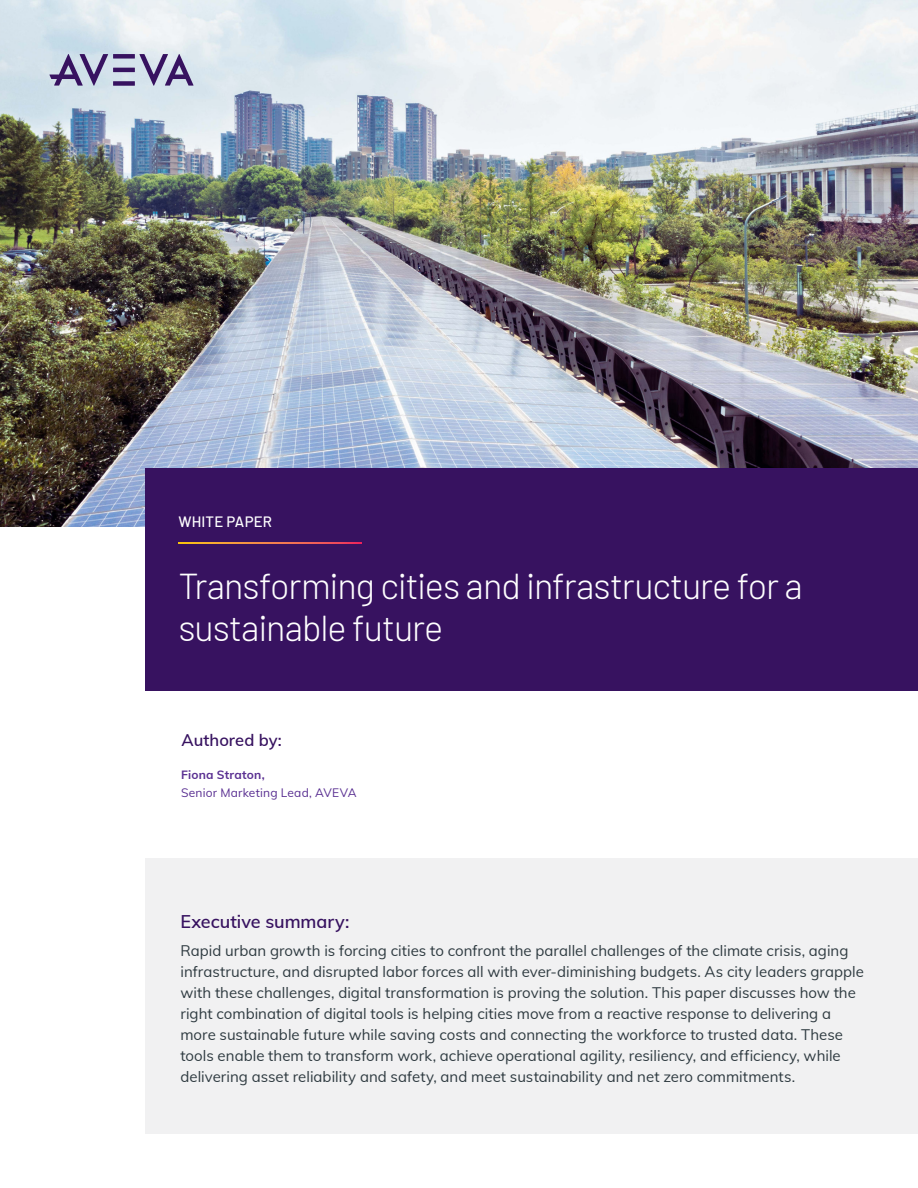
<style>
.page{position:relative;width:918px;height:1188px;background:#fff}
.page>*{position:absolute;margin:0;border:0;box-sizing:border-box;transform-origin:0 0}
.H2_Doc_Title_-_White{font:300 36px/42px "Barlow";letter-spacing:-.03em;color:#fff}
.S1_Subheadlines{font:600 18px "Muli";color:#371260}
.S2_Subheadlines{font:600 16.5px "Muli";color:#371260}
.Body_Copy{font:15px/21px "Muli";color:#2f3b41}
.Doc_Content_Type_-_W{font:500 15px "Barlow";letter-spacing:.015em;color:#fff}
.Doc_Author_Title{font:12px "Muli";letter-spacing:.015em;color:#5a3092}
.Doc_Author_Name{font:700 12px "Muli";letter-spacing:.02em;color:#5a3092}
</style>
<div class="page">
<img style="left:0;top:0;width:918px;height:526px">
<div style="left:113px;top:81px;width:22px;height:5px;background:#371260"></div>
<hr style="left:113px;top:68px;width:22px;height:4px;background:#371260">
<div style="left:113px;top:54px;width:22px;height:5px;background:#371260"></div>
<svg style="left:49px;top:54px;width:59px;height:32px;background:#9d9bbc"></svg>
<svg style="left:139px;top:54px;width:55px;height:32px;background:#a19dbd"></svg>
<div style="left:146px;top:859px;width:772px;height:275px;background:#f1f1f2"></div>
<div style="left:146px;top:469px;width:772px;height:222px;background:#371260"></div>
<svg style="left:178px;top:542px;width:183px;height:2px"></svg>
<p class="Doc_Content_Type_-_W" style="left:178px;top:511px;width:95px">WHITE PAPER</p>
<p class="H2_Doc_Title_-_White" style="left:178px;top:562px;width:626px">Transforming cities and infrastructure for a sustainable future</p>
<p class="S2_Subheadlines" style="left:182px;top:728px;width:102px">Authored by:</p>
<p class="Doc_Author_Name" style="left:181px;top:766px;width:85px">Fiona Straton,</p>
<p class="Doc_Author_Title" style="left:181px;top:784px;width:177px">Senior Marketing Lead, AVEVA</p>
<p class="S1_Subheadlines" style="left:180px;top:908px;width:170px">Executive summary:</p>
<p class="Body_Copy" style="left:180px;top:939px;width:685px">Rapid urban growth is forcing cities to confront the parallel challenges of the climate crisis, aging infrastructure, and disrupted labor forces all with ever-diminishing budgets. As city leaders grapple with these challenges, digital transformation is proving the solution. This paper discusses how the right combination of digital tools is helping cities move from a reactive response to delivering a more sustainable future while saving costs and connecting the workforce to trusted data. These tools enable them to transform work, achieve operational agility, resiliency, and efficiency, while delivering asset reliability and safety, and meet sustainability and net zero commitments.</p>
</div>
